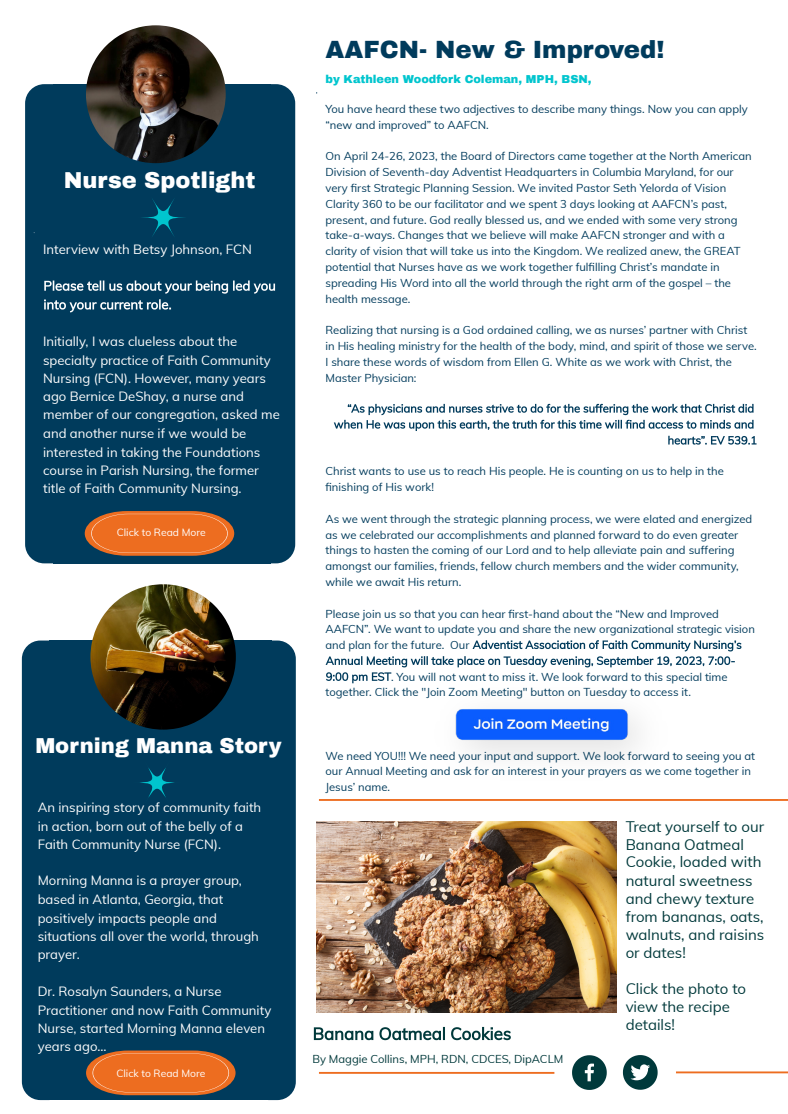
<style>
.page{position:relative;width:788px;height:1114px;background:#fff}
.page>*{position:absolute;margin:0;border:0;box-sizing:border-box;transform-origin:0 0}
.t1{font:900 24.38px "Archivo";color:#003b5c}
.t2{font:900 22.5px "Archivo";color:#fff}
.t3{font:900 21.12px "Archivo";color:#fff}
.t4{font:15px/18px "Muli";color:#00393b}
.t5{font:13.12px/18.4px "Muli";color:#fff}
.t6{font:11.25px/15.9px "Muli";color:#003b5c}
.t7{font:11.25px "Muli";color:#00393b}
.t8{font:900 11.25px "Archivo";color:#00c5ce}
.t9{font:10.25px "Muli";color:#fff}
.s1{color:rgb(0 0 0/0)}
</style>
<div class="page">
<svg style="left:314px;top:1027px;width:197px;height:13px"></svg>
<svg style="left:334px;top:404px;width:422px;height:40px"></svg>
<svg style="left:325px;top:656px;width:29px;height:27px"></svg>
<img style="left:86px;top:25px;width:139px;height:59px">
<svg style="left:572px;top:1055px;width:34px;height:35px"></svg>
<svg style="left:623px;top:1055px;width:34px;height:34px"></svg>
<hr style="left:676px;top:1071px;width:112px;height:2px;background:#ed6d20">
<hr style="left:320px;top:799px;width:468px;height:2px;background:#ed6d20">
<div style="left:49px;top:640px;width:223px;height:460px;background:#003b5c"></div>
<div style="left:22px;top:640px;width:27px;height:460px;background:#003b5c"></div>
<div style="left:272px;top:640px;width:24px;height:460px;background:#003b5c"></div>
<img style="left:90px;top:584px;width:146px;height:145px">
<svg style="left:140px;top:768px;width:35px;height:30px"></svg>
<hr style="left:320px;top:1072px;width:233px;height:1px;background:#ed6d20">
<img style="left:316px;top:821px;width:300px;height:191px">
<svg style="left:86px;top:1050px;width:149px;height:45px;background:#ce692b"></svg>
<svg style="left:25px;top:84px;width:270px;height:479px;background:#124058"></svg>
<img style="left:354px;top:640px;width:396px;height:161px">
<h2 class="t2" style="left:64px;top:168px;width:193px">Nurse Spotlight</h2>
<p class="t5" style="left:43px;top:241px;width:210px">Interview with Betsy Johnson, FCN</p>
<p class="t5" style="left:43px;top:333px;width:238px">Initially, I was clueless about the specialty practice of Faith Community Nursing (FCN). However, many years ago Bernice DeShay, a nurse and member of our congregation, asked me and another nurse if we would be interested in taking the Foundations course in Parish Nursing, the former title of Faith Community Nursing.</p>
<p class="t9" style="left:117px;top:528px;width:90px">Click to Read More</p>
<h3 class="t3" style="left:35px;top:734px;width:248px">Morning Manna Story</h3>
<p class="t5" style="left:38px;top:799px;width:225px">An inspiring story of community faith in action, born out of the belly of a<br>Faith Community Nurse (FCN).</p>
<p class="t5" style="left:38px;top:872px;width:223px">Morning Manna is a prayer group, based in Atlanta, Georgia, that positively impacts people and situations all over the world, through prayer.</p>
<p class="t5" style="left:38px;top:982px;width:235px">Dr. Rosalyn Saunders, a Nurse<br>Practitioner and now Faith Community<br>Nurse, started Morning Manna eleven years ago...</p>
<p class="t9" style="left:116px;top:1068px;width:90px">Click to Read More</p>
<h1 class="t1" style="left:325px;top:37px;width:340px">AAFCN- New &amp; Improved!</h1>
<p class="t8" style="left:325px;top:74px;width:267px">by Kathleen Woodfork Coleman, MPH, BSN,</p>
<p class="t6" style="left:325px;top:102px;width:423px">You have heard these two adjectives to describe many things. Now you can apply “new and improved” to AAFCN.</p>
<p class="t6" style="left:325px;top:149px;width:428px">On April 24-26, 2023, the Board of Directors came together at the North American Division of Seventh-day Adventist Headquarters in Columbia Maryland, for our very fi rst Strategic Planning Session. We invited Pastor Seth Yelorda of Vision Clarity 360 to be our facilitator and we spent 3 days looking at AAFCN’s past, present, and future. God really blessed us, and we ended with some very strong take-a-ways. Changes that we believe will make AAFCN stronger and with a clarity of vision that will take us into the Kingdom. We realized anew, the GREAT potential that Nurses have as we work together fulfi lling Christ’s mandate in spreading His Word into all the world through the right arm of the gospel – the health message.</p>
<p class="t6" style="left:325px;top:322px;width:432px">Realizing that nursing is a God ordained calling, we as nurses’ partner with Christ in His healing ministry for the health of the body, mind, and spirit of those we serve.<br>I share these words of wisdom from Ellen G. White as we work with Christ, the Master Physician:</p>
<p class="t6" style="left:325px;top:464px;width:400px">Christ wants to use us to reach His people. He is counting on us to help in the finishing of His work!</p>
<p class="t6" style="left:325px;top:512px;width:428px">As we went through the strategic planning process, we were elated and energized as we celebrated our accomplishments and planned forward to do even greater things to hasten the coming of our Lord and to help alleviate pain and suffering amongst our families, friends, fellow church members and the wider community, while we await His return.</p>
<p class="t6" style="left:325px;top:607px;width:431px;line-height:15px">Please join us so that you can hear first-hand about the “New and Improved<br>AAFCN”. We want to update you and share the new organizational strategic vision</p>
<p class="t6" style="left:325px;top:670px;width:403px;line-height:15px"><span class="s1">9:00 pm EST</span>. You will not want to miss it. We look forward to this special time together. Click the "Join Zoom Meeting" button on Tuesday to access it.</p>
<p class="t6" style="left:325px;top:748px;width:431px;line-height:15.5px">We need YOU!!! We need your input and support. We look forward to seeing you at our Annual Meeting and ask for an interest in your prayers as we come together in<br>Jesus’ name.</p>
<p class="t7" style="left:312px;top:1053px;width:252px">By Maggie Collins, MPH, RDN, CDCES, DipACLM</p>
<h3 class="t4" style="left:625px;top:818px;width:140px">Treat yourself to our<br>Banana Oatmeal<br>Cookie, loaded with natural sweetness and chewy texture from bananas, oats, walnuts, and raisins or dates!</h3>
<h3 class="t4" style="left:625px;top:980px;width:122px">Click the photo to view the recipe details!</h3>
</div>
